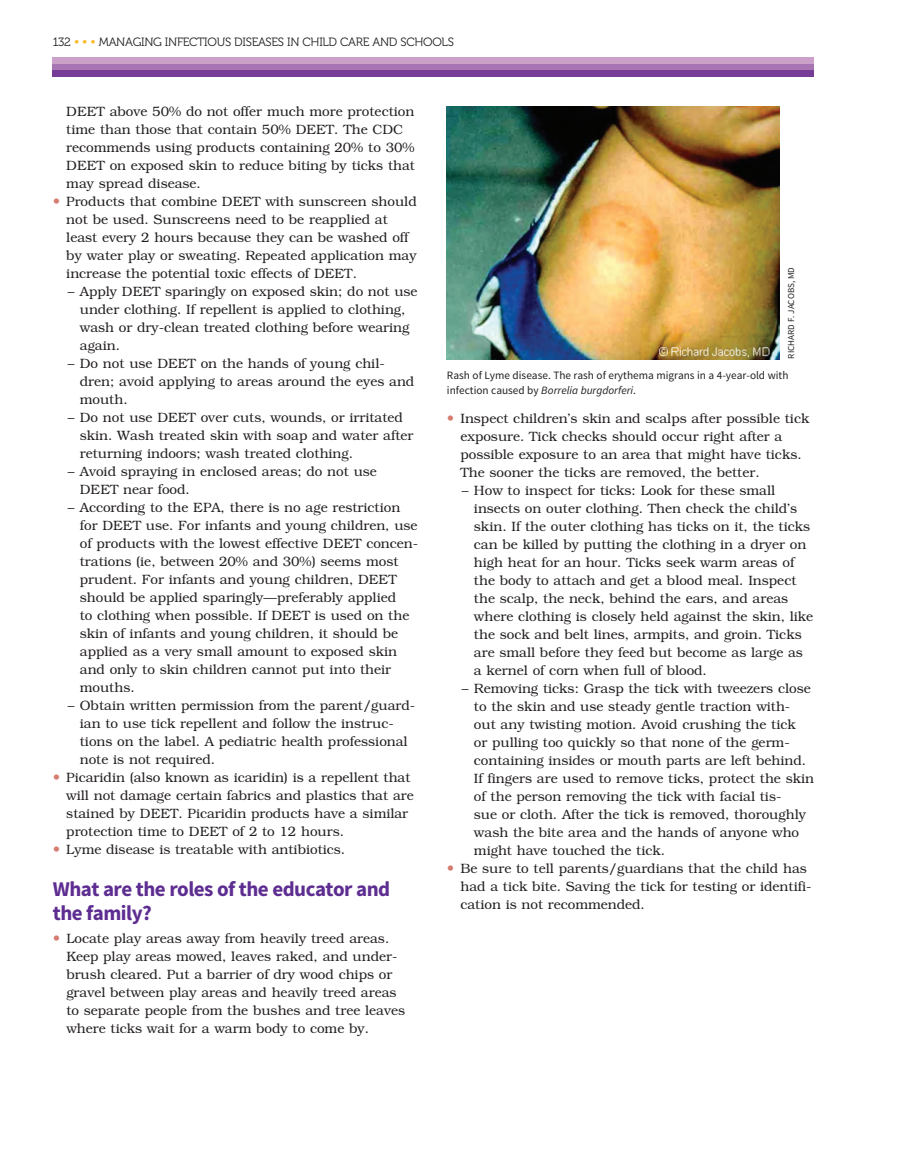
<style>
.page{position:relative;width:907px;height:1174px;background:#fff}
.page>*{position:absolute;margin:0;border:0;box-sizing:border-box;transform-origin:0 0}
.t1{font:700 21px/24px "Source Sans Pro";letter-spacing:-.025em;color:#5d2d91}
.t2{font:300 13.5px/18px "Bookman Std";color:#231f20}
.t3{font:12px "Museo 300";letter-spacing:-.025em;color:#231f20}
.t4{font:11.25px/15px "Source Sans Pro";color:#231f20}
.t5{font:9px "Source Sans Pro";color:#231f20}
.s1{color:#fcb61c}
.s2{font-style:italic}
</style>
<div class="page">
<div style="left:53px;top:58px;width:760px;height:6px;background:#cba1ca"></div>
<div style="left:53px;top:64px;width:760px;height:6px;background:#a675b2"></div>
<div style="left:53px;top:70px;width:760px;height:7px;background:#773c97"></div>
<img style="left:447px;top:107px;width:332px;height:252px">
<p class="t3" style="left:53px;top:36px;width:402px">132 <span class="s1">• • •</span> MANAGING INFECTIOUS DISEASES IN CHILD CARE AND SCHOOLS</p>
<p class="t2" style="left:66px;top:103px;width:350px">DEET above 50% do not offer much more protection time than those that contain 50% DEET. The CDC recommends using products containing 20% to 30% DEET on exposed skin to reduce biting by ticks that may spread disease.</p>
<p class="t2" style="left:66px;top:193px;width:352px">Products that combine DEET with sunscreen should not be used. Sunscreens need to be reapplied at least every 2 hours because they can be washed off by water play or sweating. Repeated application may increase the potential toxic effects of DEET.</p>
<p class="t2" style="left:80px;top:283px;width:339px;text-indent:-12px">– Apply DEET sparingly on exposed skin; do not use under clothing. If repellent is applied to clothing, wash or dry-clean treated clothing before wearing again.</p>
<p class="t2" style="left:80px;top:355px;width:336px;text-indent:-12px">– Do not use DEET on the hands of young chil&shy;dren; avoid applying to areas around the eyes and mouth.</p>
<p class="t2" style="left:80px;top:409px;width:335px;text-indent:-12px">– Do not use DEET over cuts, wounds, or irritated skin. Wash treated skin with soap and water after returning indoors; wash treated clothing.</p>
<p class="t2" style="left:80px;top:463px;width:298px;text-indent:-12px">– Avoid spraying in enclosed areas; do not use<br>DEET near food.</p>
<p class="t2" style="left:80px;top:499px;width:340px;text-indent:-12px">– According to the EPA, there is no age restriction for DEET use. For infants and young children, use of products with the lowest effective DEET concen&shy;trations (ie, between 20% and 30%) seems most prudent. For infants and young children, DEET should be applied sparingly—preferably applied<br>to clothing when possible. If DEET is used on the skin of infants and young children, it should be applied as a very small amount to exposed skin and only to skin children cannot put into their mouths.</p>
<p class="t2" style="left:80px;top:697px;width:337px;text-indent:-12px">– Obtain written permission from the parent/guard&shy;ian to use tick repellent and follow the instruc&shy;tions on the label. A pediatric health professional note is not required.</p>
<p class="t2" style="left:66px;top:768px;width:349px">Picaridin (also known as icaridin) is a repellent that will not damage certain fabrics and plastics that are stained by DEET. Picaridin products have a similar protection time to DEET of 2 to 12 hours.</p>
<p class="t2" style="left:66px;top:840px;width:280px">Lyme disease is treatable with antibiotics.</p>
<h3 class="t1" style="left:53px;top:877px;width:339px">What are the roles of the educator and the family?</h3>
<p class="t2" style="left:66px;top:929px;width:340px">Locate play areas away from heavily treed areas.<br>Keep play areas mowed, leaves raked, and under&shy;brush cleared. Put a barrier of dry wood chips or gravel between play areas and heavily treed areas to separate people from the bushes and tree leaves where ticks wait for a warm body to come by.</p>
<p class="t5" style="left:785px;top:359px;width:93px;rotate:-90deg">RICHARD F. JACOBS, MD</p>
<p class="t4" style="left:447px;top:368px;width:343px">Rash of Lyme disease. The rash of erythema migrans in a 4-year-old with infection caused by <span class="s2">Borrelia burgdorferi</span>.</p>
<p class="t2" style="left:460px;top:409px;width:350px">Inspect children’s skin and scalps after possible tick exposure. Tick checks should occur right after a possible exposure to an area that might have ticks.<br>The sooner the ticks are removed, the better.</p>
<p class="t2" style="left:474px;top:481px;width:341px;text-indent:-12px">– How to inspect for ticks: Look for these small insects on outer clothing. Then check the child’s skin. If the outer clothing has ticks on it, the ticks can be killed by putting the clothing in a dryer on high heat for an hour. Ticks seek warm areas of the body to attach and get a blood meal. Inspect the scalp, the neck, behind the ears, and areas where clothing is closely held against the skin, like the sock and belt lines, armpits, and groin. Ticks are small before they feed but become as large as a kernel of corn when full of blood.</p>
<p class="t2" style="left:474px;top:679px;width:341px;text-indent:-12px">– Removing ticks: Grasp the tick with tweezers close to the skin and use steady gentle traction with&shy;out any twisting motion. Avoid crushing the tick<br>or pulling too quickly so that none of the germ&shy;containing insides or mouth parts are left behind.<br>If fingers are used to remove ticks, protect the skin of the person removing the tick with facial tis-<br>sue or cloth. After the tick is removed, thoroughly wash the bite area and the hands of anyone who might have touched the tick.</p>
<p class="t2" style="left:460px;top:859px;width:352px">Be sure to tell parents/guardians that the child has had a tick bite. Saving the tick for testing or identifi&shy;cation is not recommended.</p>
</div>
